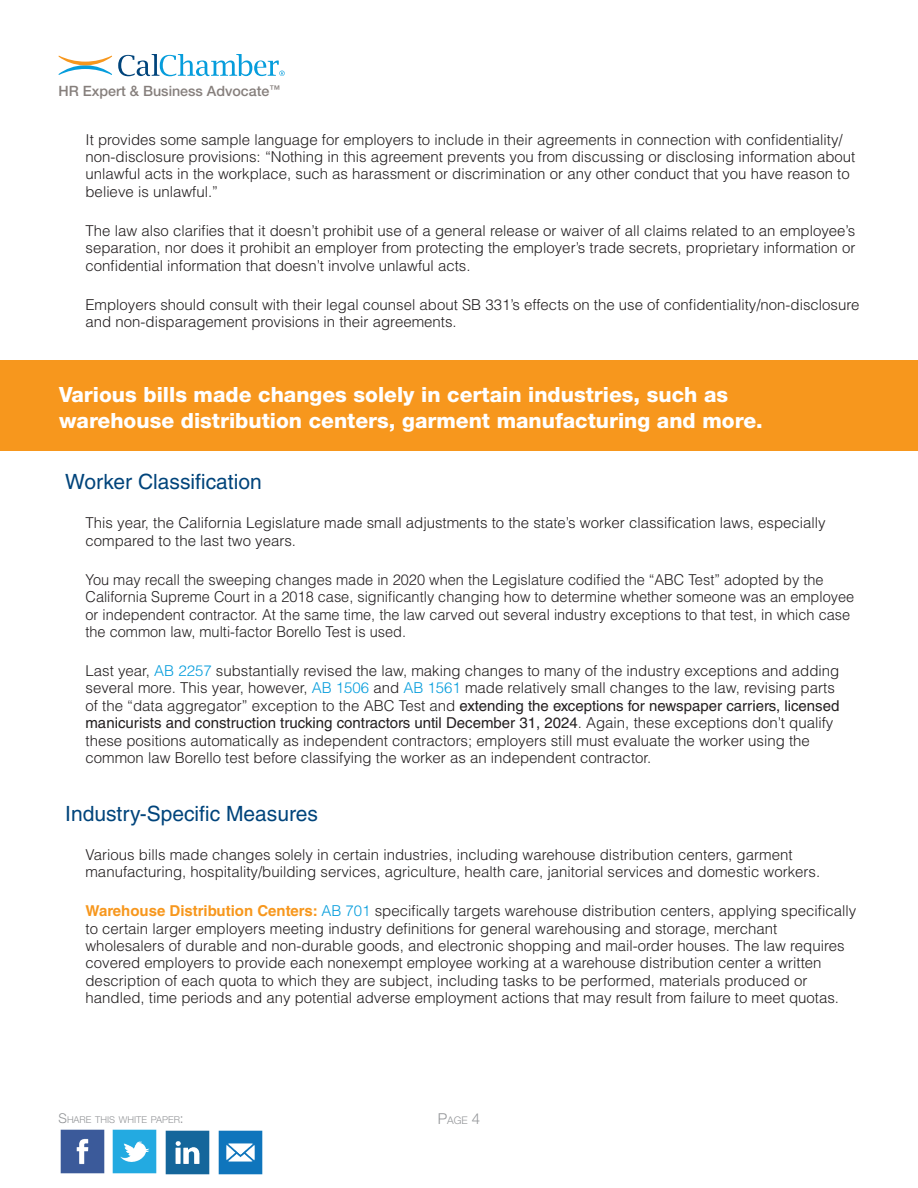
<style>
.page{position:relative;width:918px;height:1188px;background:#fff}
.page>*{position:absolute;margin:0;border:0;box-sizing:border-box;transform-origin:0 0}
.t1{font:800 21px/25.2px "Helvetica Neue LT Std";color:#fff}
.t2{font:21px "Helvetica LT Std";color:#00447b}
.t3{font:300 15px/17.4px "Helvetica LT Std";color:#231f20}
.t4{font:500 14.25px "Helvetica Neue LT Std";color:#867f7c}
.t5{font:300 10.5px "Helvetica Neue LT Std";color:#939598}
.t6{font:300 9.45px "Helvetica Neue LT Std";color:#939598}
.s1{color:#069ddc}
.s2{font-weight:400}
.s3{font-weight:700;color:#f7971d}
.s4{font-size:13.5px}
.s5{font-size:15px}
</style>
<div class="page">
<svg style="left:59px;top:56px;width:53px;height:19px"></svg>
<svg style="left:118px;top:54px;width:167px;height:22px"></svg>
<img style="left:60px;top:1129px;width:45px;height:45px">
<img style="left:112px;top:1129px;width:45px;height:45px">
<img style="left:165px;top:1130px;width:45px;height:45px">
<img style="left:218px;top:1130px;width:45px;height:45px">
<div style="left:0;top:360px;width:918px;height:91px;background:#f7971d"></div>
<p class="t4" style="left:59px;top:83px;width:223px">HR Expert &amp; Business Advocate<sup>™</sup></p>
<p class="t3" style="left:86px;top:131px;width:771px">It provides some sample language for employers to include in their agreements in connection with confidentiality/ non-disclosure provisions: “Nothing in this agreement prevents you from discussing or disclosing information about unlawful acts in the workplace, such as harassment or discrimination or any other conduct that you have reason to believe is unlawful.”</p>
<p class="t3" style="left:86px;top:222px;width:771px;text-align:justify">The law also clarifies that it doesn’t prohibit use of a general release or waiver of all claims related to an employee’s separation, nor does it prohibit an employer from protecting the employer’s trade secrets, proprietary information or confidential information that doesn’t involve unlawful acts.</p>
<p class="t3" style="left:86px;top:296px;width:776px">Employers should consult with their legal counsel about SB 331’s effects on the use of confidentiality/non-disclosure and non-disparagement provisions in their agreements.</p>
<h1 class="t1" style="left:59px;top:382px;width:705px">Various bills made changes solely in certain industries, such as warehouse distribution centers, garment manufacturing and more.</h1>
<h1 class="t2" style="left:65px;top:470px;width:198px">Worker Classification</h1>
<p class="t3" style="left:86px;top:514px;width:742px">This year, the California Legislature made small adjustments to the state’s worker classification laws, especially compared to the last two years.</p>
<p class="t3" style="left:86px;top:571px;width:770px">You may recall the sweeping changes made in 2020 when the Legislature codified the “ABC Test” adopted by the California Supreme Court in a 2018 case, significantly changing how to determine whether someone was an employee or independent contractor. At the same time, the law carved out several industry exceptions to that test, in which case the common law, multi-factor Borello Test is used.</p>
<p class="t3" style="left:86px;top:662px;width:755px">Last year, <span class="s1">AB 2257</span> substantially revised the law, making changes to many of the industry exceptions and adding several more. This year, however, <span class="s1">AB 1506</span> and <span class="s1">AB 1561</span> made relatively small changes to the law, revising parts of the “data aggregator” exception to the ABC Test and <span class="s2">extending the exceptions for newspaper carriers, licensed manicurists and construction trucking contractors until December 31, 2024</span>. Again, these exceptions don’t qualify these positions automatically as independent contractors; employers still must evaluate the worker using the common law Borello test before classifying the worker as an independent contractor.</p>
<h1 class="t2" style="left:65px;top:801px;width:254px">Industry-Specific Measures</h1>
<p class="t3" style="left:86px;top:846px;width:736px">Various bills made changes solely in certain industries, including warehouse distribution centers, garment manufacturing, hospitality/building services, agriculture, health care, janitorial services and domestic workers.</p>
<p class="t3" style="left:86px;top:902px;width:772px"><span class="s3">Warehouse Distribution Centers:</span> <span class="s1">AB 701</span> specifically targets warehouse distribution centers, applying specifically to certain larger employers meeting industry definitions for general warehousing and storage, merchant wholesalers of durable and non-durable goods, and electronic shopping and mail-order houses. The law requires covered employers to provide each nonexempt employee working at a warehouse distribution center a written description of each quota to which they are subject, including tasks to be performed, materials produced or handled, time periods and any potential adverse employment actions that may result from failure to meet quotas.</p>
<p class="t6" style="left:58px;top:1114px;width:127px"><span class="s4">S</span>HARE THIS WHITE PAPER<span class="s4">:</span></p>
<p class="t5" style="left:438px;top:1114px;width:44px"><span class="s5">P</span>AGE <span class="s5">4</span></p>
</div>
